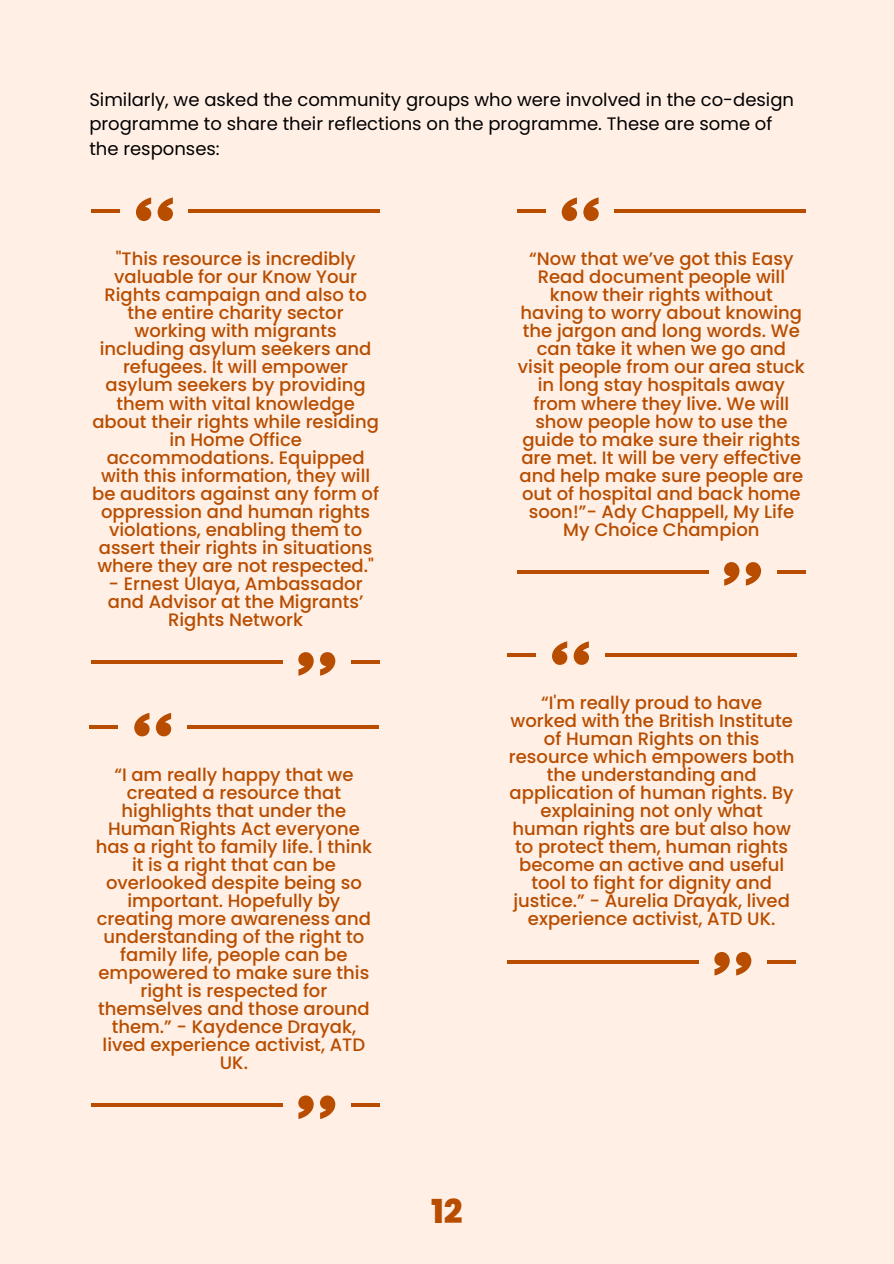
<style>
.page{position:relative;width:894px;height:1264px;background:#fff}
.page>*{position:absolute;margin:0;border:0;box-sizing:border-box;transform-origin:0 0}
.t1{font:800 33px "Poppins";color:#b84d00}
.t2{font:500 18px/18px "Poppins";color:#b84d00;text-align:center}
.t3{font:18px/24.8px "Poppins";color:#000}
</style>
<div class="page">
<div style="left:0;top:0;width:893px;height:1263px;background:#ffefe5"></div>
<svg style="left:157px;top:197px;width:16px;height:24px"></svg>
<svg style="left:136px;top:197px;width:15px;height:24px"></svg>
<hr style="left:91px;top:209px;width:29px;height:4px;background:#b84d00">
<hr style="left:189px;top:209px;width:191px;height:4px;background:#b84d00">
<svg style="left:298px;top:652px;width:15px;height:23px"></svg>
<svg style="left:320px;top:652px;width:15px;height:23px"></svg>
<hr style="left:351px;top:660px;width:29px;height:4px;background:#b84d00">
<hr style="left:91px;top:660px;width:191px;height:4px;background:#b84d00">
<svg style="left:583px;top:197px;width:15px;height:24px"></svg>
<svg style="left:561px;top:197px;width:16px;height:24px"></svg>
<hr style="left:517px;top:209px;width:28px;height:4px;background:#b84d00">
<hr style="left:614px;top:209px;width:191px;height:4px;background:#b84d00">
<svg style="left:724px;top:562px;width:15px;height:23px"></svg>
<svg style="left:745px;top:562px;width:15px;height:23px"></svg>
<hr style="left:776px;top:570px;width:29px;height:4px;background:#b84d00">
<hr style="left:517px;top:570px;width:191px;height:4px;background:#b84d00">
<svg style="left:573px;top:641px;width:16px;height:24px"></svg>
<svg style="left:552px;top:641px;width:15px;height:24px"></svg>
<hr style="left:507px;top:653px;width:29px;height:4px;background:#b84d00">
<hr style="left:604px;top:653px;width:191px;height:4px;background:#b84d00">
<svg style="left:714px;top:952px;width:15px;height:23px"></svg>
<svg style="left:736px;top:952px;width:15px;height:23px"></svg>
<svg style="left:767px;top:960px;width:28px;height:3px"></svg>
<svg style="left:507px;top:960px;width:191px;height:3px"></svg>
<svg style="left:156px;top:713px;width:15px;height:23px"></svg>
<svg style="left:134px;top:713px;width:15px;height:23px"></svg>
<svg style="left:89px;top:725px;width:29px;height:3px"></svg>
<svg style="left:187px;top:725px;width:191px;height:3px"></svg>
<svg style="left:298px;top:1095px;width:15px;height:23px"></svg>
<svg style="left:320px;top:1095px;width:15px;height:23px"></svg>
<hr style="left:351px;top:1103px;width:29px;height:4px;background:#b84d00">
<hr style="left:91px;top:1103px;width:191px;height:4px;background:#b84d00">
<p class="t3" style="left:89px;top:87px;width:706px">Similarly, we asked the community groups who were involved in the co-design programme to share their reflections on the programme. These are some of the responses:</p>
<h1 class="t2" style="left:92px;top:250px;width:288px">"This resource is incredibly valuable for our Know Your<br>Rights campaign and also to the entire charity sector working with migrants including asylum seekers and refugees. It will empower asylum seekers by providing them with vital knowledge about their rights while residing in Home Office accommodations. Equipped with this information, they will be auditors against any form of oppression and human rights violations, enabling them to assert their rights in situations where they are not respected."</h1>
<h1 class="t2" style="left:108px;top:574px;width:257px">- Ernest Ulaya, Ambassador and Advisor at the Migrants’<br>Rights Network</h1>
<h1 class="t2" style="left:96px;top:765px;width:278px">“I am really happy that we created a resource that highlights that under the<br>Human Rights Act everyone has a right to family life. I think it is a right that can be overlooked despite being so important. Hopefully by creating more awareness and understanding of the right to family life, people can be empowered to make sure this right is respected for themselves and those around them.” - Kaydence Drayak, lived experience activist, ATD<br>UK.</h1>
<p class="t2" style="left:517px;top:250px;width:288px">“Now that we’ve got this Easy<br>Read document people will know their rights without having to worry about knowing the jargon and long words. We can take it when we go and visit people from our area stuck in long stay hospitals away from where they live. We will show people how to use the guide to make sure their rights are met. It will be very effective and help make sure people are out of hospital and back home soon!”- Ady Chappell, My Life<br>My Choice Champion</p>
<p class="t2" style="left:508px;top:694px;width:287px">“I'm really proud to have worked with the British Institute of Human Rights on this resource which empowers both the understanding and application of human rights. By explaining not only what human rights are but also how to protect them, human rights become an active and useful tool to fight for dignity and justice.” - Aurelia Drayak, lived experience activist, ATD UK.</p>
<p class="t1" style="left:431px;top:1188px;width:33px">12</p>
</div>
